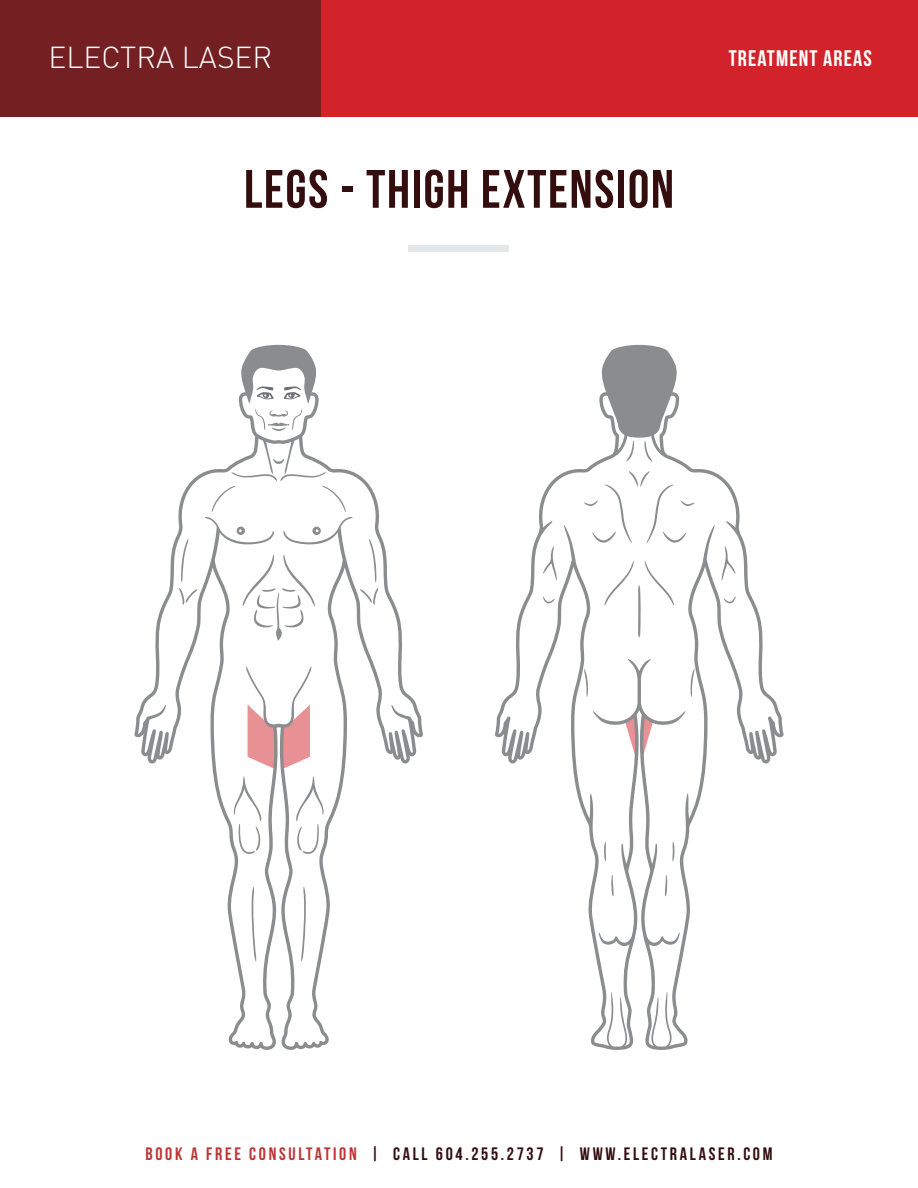
<style>
.page{position:relative;width:918px;height:1188px;background:#fff}
.page>*{position:absolute;margin:0;border:0;box-sizing:border-box;transform-origin:0 0}
.t1{font:54px "Bebas Neue";letter-spacing:.03em;color:#340e0f}
.t2{font:300 30px "DIN";color:#fff}
.t3{font:22.5px "Bebas Neue";letter-spacing:.05em;color:#fff}
.t4{font:18px "Bebas Neue";letter-spacing:.15em;color:#340e0f}
.s1{color:#bf3436}
</style>
<div class="page">
<div style="left:308px;top:0;width:610px;height:117px;background:#d2232a"></div>
<div style="left:0;top:0;width:321px;height:117px;background:#741f21"></div>
<div style="left:409px;top:245px;width:100px;height:7px;background:#e6e7e8"></div>
<svg style="left:134px;top:396px;width:289px;height:654px"></svg>
<svg style="left:250px;top:887px;width:6px;height:75px"></svg>
<svg style="left:234px;top:776px;width:28px;height:78px"></svg>
<svg style="left:179px;top:588px;width:19px;height:17px"></svg>
<svg style="left:181px;top:539px;width:8px;height:43px"></svg>
<svg style="left:237px;top:527px;width:8px;height:8px"></svg>
<svg style="left:301px;top:887px;width:6px;height:75px"></svg>
<svg style="left:296px;top:776px;width:28px;height:78px"></svg>
<svg style="left:360px;top:588px;width:19px;height:17px"></svg>
<svg style="left:369px;top:539px;width:7px;height:43px"></svg>
<svg style="left:211px;top:472px;width:135px;height:40px"></svg>
<svg style="left:312px;top:527px;width:9px;height:8px"></svg>
<svg style="left:273px;top:459px;width:12px;height:5px"></svg>
<svg style="left:242px;top:554px;width:73px;height:87px"></svg>
<svg style="left:239px;top:345px;width:79px;height:86px"></svg>
<svg style="left:495px;top:395px;width:289px;height:655px"></svg>
<svg style="left:672px;top:842px;width:2px;height:19px"></svg>
<svg style="left:665px;top:875px;width:3px;height:21px"></svg>
<svg style="left:690px;top:669px;width:5px;height:28px"></svg>
<svg style="left:723px;top:596px;width:13px;height:7px"></svg>
<svg style="left:721px;top:546px;width:15px;height:35px"></svg>
<svg style="left:604px;top:561px;width:70px;height:77px"></svg>
<svg style="left:604px;top:842px;width:2px;height:19px"></svg>
<svg style="left:611px;top:875px;width:3px;height:21px"></svg>
<svg style="left:584px;top:669px;width:4px;height:28px"></svg>
<svg style="left:542px;top:596px;width:13px;height:7px"></svg>
<svg style="left:543px;top:546px;width:14px;height:35px"></svg>
<svg style="left:584px;top:471px;width:111px;height:73px"></svg>
<svg style="left:600px;top:345px;width:78px;height:117px"></svg>
<h2 class="t2" style="left:48px;top:39px;width:225px">ELECTRA LASER</h2>
<p class="t3" style="left:729px;top:46px;width:145px">TREATMENT AREAS</p>
<h1 class="t1" style="left:244px;top:160px;width:431px">LEGS - THIGH EXTENSION</h1>
<p class="t4" style="left:145px;top:1144px;width:629px"><span class="s1">BOOK A FREE CONSULTATION</span> | CALL 604.255.2737 | WWW.ELECTRALASER.COM</p>
</div>
